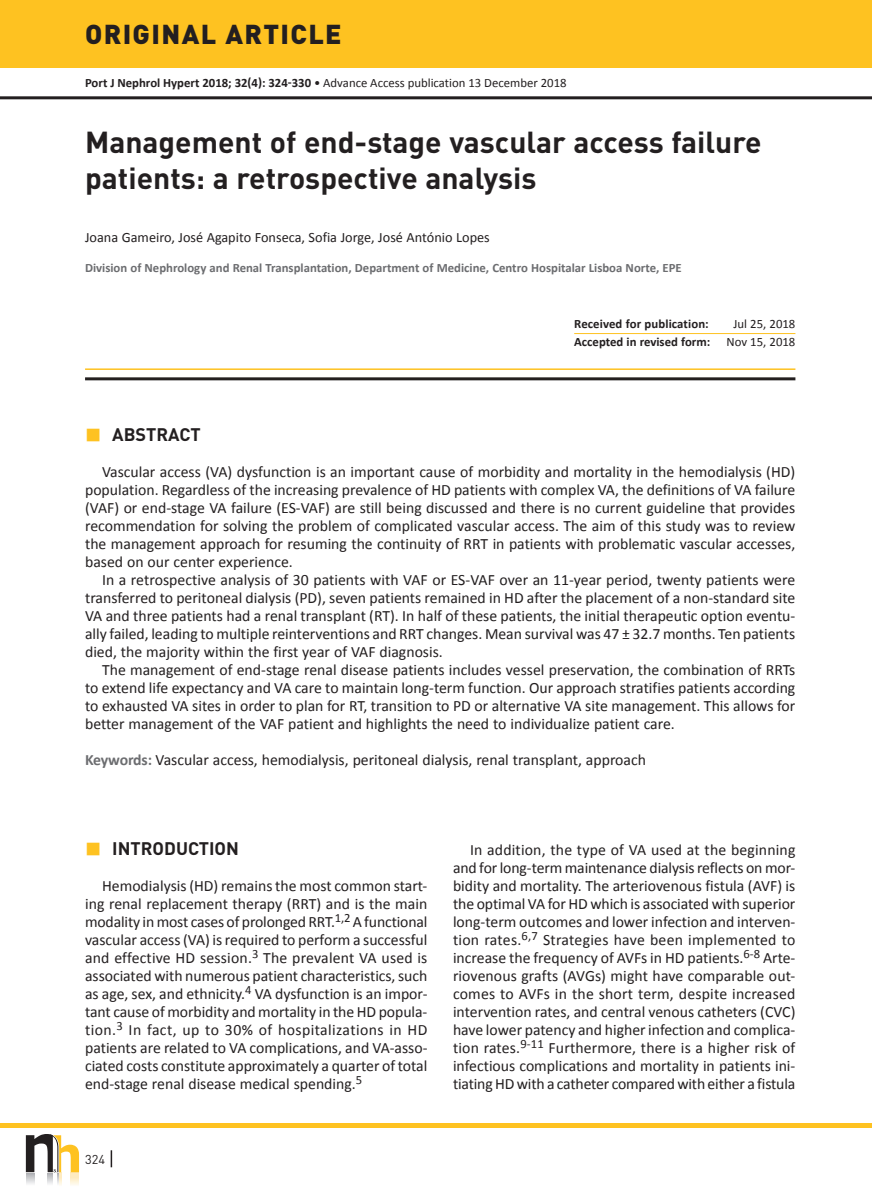
<style>
.page{position:relative;width:872px;height:1191px;background:#fff}
.page>*{position:absolute;margin:0;border:0;box-sizing:border-box;transform-origin:0 0}
.t1{font:700 30px/36px "DIN";color:#231f20}
.t2{font:900 27px "DIN";letter-spacing:.05em;color:#231f20}
.t3{font:700 18px "DIN";color:#231f20}
.t4{font:15.75px/18px "Calibri";color:#231f20;text-align:justify}
.t5{font:14.25px "Calibri";color:#231f20}
.t6{font:700 12.75px "Calibri";color:#6c6d70}
.t7{font:12.75px "Calibri";color:#231f20}
.t8{font:700 12.75px "Calibri";color:#231f20}
.t9{font:12.75px "DIN";color:#231f20}
.s1{font-weight:700}
.s2{font-weight:700;color:#6c6d70}
</style>
<div class="page">
<hr style="left:0;top:96px;width:872px;height:3px;background:#231f20">
<hr style="left:0;top:1123px;width:872px;height:4px;background:#fec221">
<div style="left:0;top:0;width:872px;height:68px;background:#fec221"></div>
<svg style="left:26px;top:1134px;width:53px;height:51px"></svg>
<svg style="left:111px;top:1150px;width:1px;height:17px"></svg>
<hr style="left:85px;top:368px;width:710px;height:2px;background:#fec221">
<hr style="left:85px;top:377px;width:710px;height:3px;background:#231f20">
<hr style="left:574px;top:333px;width:221px;height:1px;background:#fec221">
<h2 class="t2" style="left:85px;top:16px;width:258px">ORIGINAL ARTICLE</h2>
<p class="t7" style="left:85px;top:75px;width:483px"><span class="s1">Port J Nephrol Hypert 2018; 32(4): 324-330</span> • Advance Access publication 13 December 2018</p>
<h1 class="t1" style="left:85px;top:123px;width:678px">Management of end-stage vascular access failure patients: a retrospective analysis</h1>
<p class="t5" style="left:85px;top:229px;width:406px">Joana Gameiro, José Agapito Fonseca, Sofia Jorge, José António Lopes</p>
<p class="t6" style="left:85px;top:260px;width:598px">Division of Nephrology and Renal Transplantation, Department of Medicine, Centro Hospitalar Lisboa Norte, EPE</p>
<p class="t8" style="left:574px;top:316px;width:136px">Received for publication:</p>
<p class="t7" style="left:733px;top:316px;width:63px">Jul 25, 2018</p>
<p class="t8" style="left:574px;top:334px;width:137px">Accepted in revised form:</p>
<p class="t7" style="left:726px;top:334px;width:70px">Nov 15, 2018</p>
<p class="t3" style="left:112px;top:423px;width:90px">ABSTRACT</p>
<p class="t4" style="left:85px;top:462px;width:712px;text-indent:17px">Vascular access (VA) dysfunction is an important cause of morbidity and mortality in the hemodialysis (HD) population. Regardless of the increasing prevalence of HD patients with complex VA, the definitions of VA failure (VAF) or end-stage VA failure (ES-VAF) are still being discussed and there is no current guideline that provides recommendation for solving the problem of complicated vascular access. The aim of this study was to review the management approach for resuming the continuity of RRT in patients with problematic vascular accesses, based on our center experience.</p>
<p class="t4" style="left:85px;top:570px;width:712px;text-indent:17px">In a retrospective analysis of 30 patients with VAF or ES-VAF over an 11-year period, twenty patients were transferred to peritoneal dialysis (PD), seven patients remained in HD after the placement of a non-standard site VA and three patients had a renal transplant (RT). In half of these patients, the initial therapeutic option eventu&shy;ally failed, leading to multiple reinterventions and RRT changes. Mean survival was 47 ± 32.7 months. Ten patients died, the majority within the first year of VAF diagnosis.</p>
<p class="t4" style="left:85px;top:660px;width:712px;text-indent:17px">The management of end-stage renal disease patients includes vessel preservation, the combination of RRTs to extend life expectancy and VA care to maintain long-term function. Our approach stratifies patients according to exhausted VA sites in order to plan for RT, transition to PD or alternative VA site management. This allows for better management of the VAF patient and highlights the need to individualize patient care.</p>
<p class="t4" style="left:85px;top:750px;width:562px"><span class="s2">Keywords:</span> Vascular access, hemodialysis, peritoneal dialysis, renal transplant, approach</p>
<p class="t3" style="left:112px;top:837px;width:128px">INTRODUCTION</p>
<p class="t4" style="left:85px;top:876px;width:344px;text-indent:17px">Hemodialysis (HD) remains the most common start&shy;ing renal replacement therapy (RRT) and is the main modality in most cases of prolonged RRT.<sup>1,2</sup> A functional vascular access (VA) is required to perform a successful and effective HD session.<sup>3</sup> The prevalent VA used is associated with numerous patient characteristics, such as age, sex, and ethnicity.<sup>4</sup> VA dysfunction is an impor&shy;tant cause of morbidity and mortality in the HD popula&shy;tion.<sup>3</sup> In fact, up to 30% of hospitalizations in HD patients are related to VA complications, and VA-asso&shy;ciated costs constitute approximately a quarter of total end-stage renal disease medical spending.<sup>5</sup></p>
<p class="t9" style="left:85px;top:1151px;width:21px">324</p>
<p class="t4" style="left:453px;top:840px;width:344px;text-indent:17px">In addition, the type of VA used at the beginning and for long-term maintenance dialysis reflects on mor&shy;bidity and mortality. The arteriovenous fistula (AVF) is the optimal VA for HD which is associated with superior long-term outcomes and lower infection and interven&shy;tion rates.<sup>6,7</sup> Strategies have been implemented to increase the frequency of AVFs in HD patients.<sup>6-8</sup> Arte&shy;riovenous grafts (AVGs) might have comparable out&shy;comes to AVFs in the short term, despite increased intervention rates, and central venous catheters (CVC) have lower patency and higher infection and complica&shy;tion rates.<sup>9-11</sup> Furthermore, there is a higher risk of infectious complications and mortality in patients ini&shy;tiating HD with a catheter compared with either a fistula</p>
</div>
